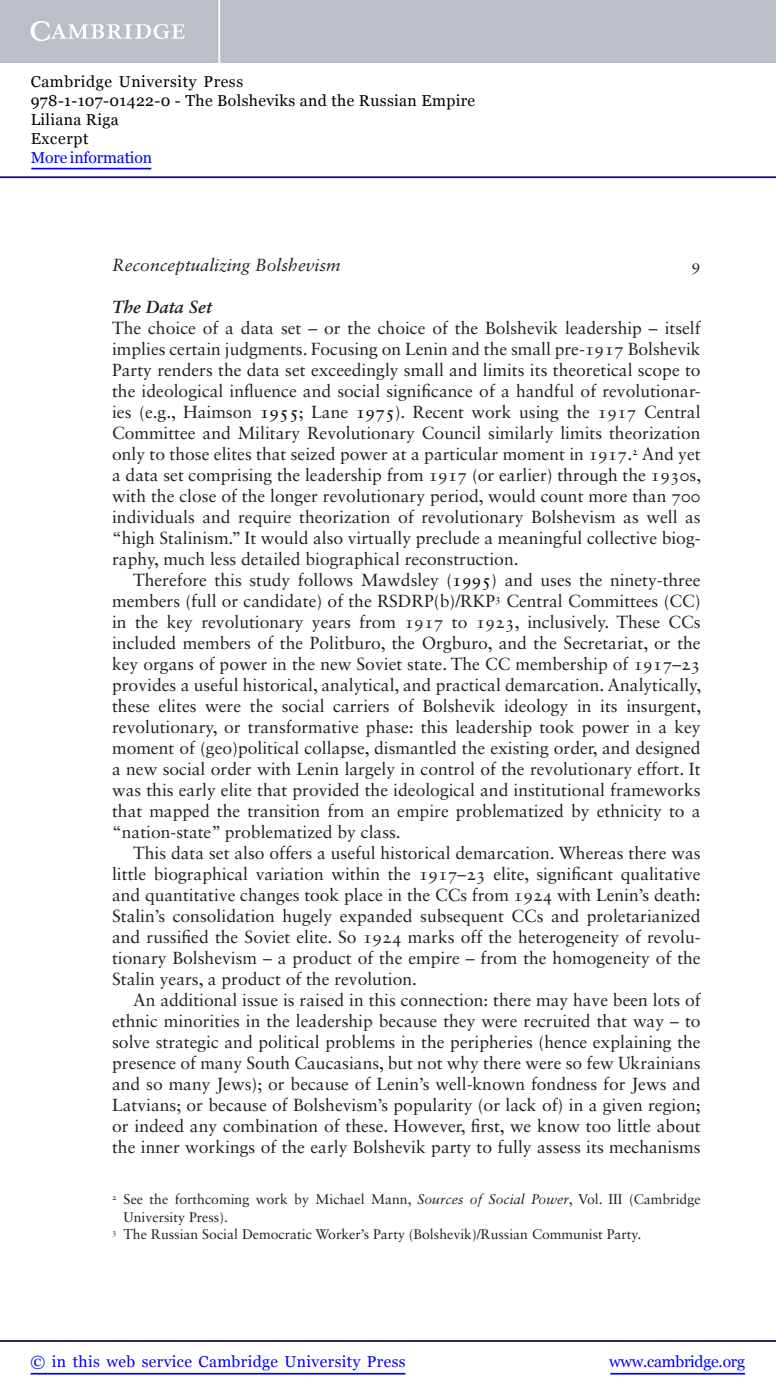
<style>
.page{position:relative;width:776px;height:1400px;background:#fff}
.page>*{position:absolute;margin:0;border:0;box-sizing:border-box;transform-origin:0 0}
.t1{font:17.5px "Sabon LT Std";color:#231f20}
.t2{font:italic 17.5px "Sabon LT Std";color:#231f20}
.t3{font:italic 700 17.5px "Sabon LT Std";color:#231f20}
.t4{font:16.62px "Sabon LT Std";color:#231f20}
.t5{font:15.75px/18.9px "Georgia";letter-spacing:.025em;color:#000}
.t6{font:15.75px "Georgia";letter-spacing:.025em;color:#00f}
.t7{font:15.75px "Georgia";letter-spacing:-.015em;color:#00f}
.t8{font:15.75px "Georgia";letter-spacing:-.01em;color:#00f}
.t9{font:14px "Sabon LT Std";color:#231f20}
.s1{color:#000}
.s2{font-style:italic}
</style>
<div class="page">
<div style="left:0;top:0;width:775px;height:63px;background:#bac0c6"></div>
<svg style="left:31px;top:21px;width:154px;height:20px"></svg>
<hr style="left:218px;top:0;width:2px;height:63px;background:#fff">
<hr style="left:0;top:176px;width:775px;height:2px;background:#150666">
<hr style="left:610px;top:1373px;width:134px;height:2px;background:#00f">
<hr style="left:0;top:1340px;width:775px;height:2px;background:#150666">
<hr style="left:31px;top:1373px;width:374px;height:2px;background:#00f">
<hr style="left:31px;top:168px;width:120px;height:1px;background:#00f">
<p class="t5" style="left:31px;top:72px;width:446px">Cambridge University Press<br>978-1-107-01422-0 - The Bolsheviks and the Russian Empire<br>Liliana Riga<br>Excerpt</p>
<p class="t8" style="left:31px;top:148px;width:123px">More information</p>
<p class="t2" style="left:112px;top:255px;width:230px">Reconceptualizing Bolshevism</p>
<p class="t4" style="left:691px;top:255px;width:11px">9</p>
<p class="t3" style="left:112px;top:297px;width:101px">The Data Set</p>
<p class="t1" style="left:112px;top:318px;width:589px">The choice of a data set – or the choice of the Bolshevik leadership – itself</p>
<p class="t1" style="left:112px;top:339px;width:590px">implies certain judgments. Focusing on Lenin and the small pre-1917 Bolshevik</p>
<p class="t1" style="left:112px;top:360px;width:590px">Party renders the data set exceedingly small and limits its theoretical scope to</p>
<p class="t1" style="left:112px;top:381px;width:589px">the ideological influence and social significance of a handful of revolutionar-</p>
<p class="t1" style="left:112px;top:402px;width:589px">ies (e.g., Haimson <span class="s1">1955</span>; Lane <span class="s1">1975</span>). Recent work using the 1917 Central</p>
<p class="t1" style="left:112px;top:423px;width:589px">Committee and Military Revolutionary Council similarly limits theorization</p>
<p class="t1" style="left:112px;top:444px;width:590px">only to those elites that seized power at a particular moment in 1917.<sup>2</sup> And yet</p>
<p class="t1" style="left:112px;top:465px;width:590px">a data set comprising the leadership from 1917 (or earlier) through the 1930s,</p>
<p class="t1" style="left:112px;top:486px;width:589px">with the close of the longer revolutionary period, would count more than 700</p>
<p class="t1" style="left:112px;top:507px;width:589px">individuals and require theorization of revolutionary Bolshevism as well as</p>
<p class="t1" style="left:112px;top:528px;width:589px">“high Stalinism.” It would also virtually preclude a meaningful collective biog-</p>
<p class="t1" style="left:112px;top:549px;width:408px">raphy, much less detailed biographical reconstruction.</p>
<p class="t1" style="left:133px;top:570px;width:569px">Therefore this study follows Mawdsley (<span class="s1">1995</span>) and uses the ninety-three</p>
<p class="t1" style="left:112px;top:591px;width:299px">members (full or candidate) of the RSDRP</p>
<p class="t1" style="left:434px;top:591px;width:268px">(b)/RKP<sup>3</sup> Central Committees (CC)</p>
<p class="t1" style="left:112px;top:612px;width:590px">in the key revolutionary years from 1917 to 1923, inclusively. These CCs</p>
<p class="t1" style="left:112px;top:633px;width:590px">included members of the Politburo, the Orgburo, and the Secretariat, or the</p>
<p class="t1" style="left:112px;top:654px;width:590px">key organs of power in the new Soviet state. The CC membership of 1917–23</p>
<p class="t1" style="left:112px;top:675px;width:590px">provides a useful historical, analytical, and practical demarcation. Analytically,</p>
<p class="t1" style="left:112px;top:696px;width:590px">these elites were the social carriers of Bolshevik ideology in its insurgent,</p>
<p class="t1" style="left:112px;top:717px;width:589px">revolutionary, or transformative phase: this leadership took power in a key</p>
<p class="t1" style="left:112px;top:738px;width:590px">moment of (geo)political collapse, dismantled the existing order, and designed</p>
<p class="t1" style="left:112px;top:759px;width:589px">a new social order with Lenin largely in control of the revolutionary effort. It</p>
<p class="t1" style="left:112px;top:780px;width:590px">was this early elite that provided the ideological and institutional frameworks</p>
<p class="t1" style="left:112px;top:801px;width:589px">that mapped the transition from an empire problematized by ethnicity to a</p>
<p class="t1" style="left:112px;top:822px;width:290px">“nation-state” problematized by class.</p>
<p class="t1" style="left:133px;top:843px;width:568px">This data set also offers a useful historical demarcation. Whereas there was</p>
<p class="t1" style="left:112px;top:864px;width:590px">little biographical variation within the 1917–23 elite, significant qualitative</p>
<p class="t1" style="left:112px;top:885px;width:590px">and quantitative changes took place in the CCs from 1924 with Lenin’s death:</p>
<p class="t1" style="left:112px;top:906px;width:589px">Stalin’s consolidation hugely expanded subsequent CCs and proletarianized</p>
<p class="t1" style="left:112px;top:927px;width:590px">and russified the Soviet elite. So 1924 marks off the heterogeneity of revolu-</p>
<p class="t1" style="left:112px;top:948px;width:590px">tionary Bolshevism – a product of the empire – from the homogeneity of the</p>
<p class="t1" style="left:112px;top:969px;width:306px">Stalin years, a product of the revolution.</p>
<p class="t1" style="left:133px;top:990px;width:568px">An additional issue is raised in this connection: there may have been lots of</p>
<p class="t1" style="left:112px;top:1011px;width:590px">ethnic minorities in the leadership because they were recruited that way – to</p>
<p class="t1" style="left:112px;top:1032px;width:590px">solve strategic and political problems in the peripheries (hence explaining the</p>
<p class="t1" style="left:112px;top:1053px;width:590px">presence of many South Caucasians, but not why there were so few Ukrainians</p>
<p class="t1" style="left:112px;top:1074px;width:589px">and so many Jews); or because of Lenin’s well-known fondness for Jews and</p>
<p class="t1" style="left:112px;top:1095px;width:590px">Latvians; or because of Bolshevism’s popularity (or lack of) in a given region;</p>
<p class="t1" style="left:112px;top:1116px;width:590px">or indeed any combination of these. However, first, we know too little about</p>
<p class="t1" style="left:112px;top:1137px;width:589px">the inner workings of the early Bolshevik party to fully assess its mechanisms</p>
<p class="t9" style="left:112px;top:1191px;width:589px"><sup>2</sup> See the forthcoming work by Michael Mann, <span class="s2">Sources of Social Power</span>, Vol. III (Cambridge</p>
<p class="t9" style="left:124px;top:1208px;width:106px">University Press).</p>
<p class="t9" style="left:112px;top:1226px;width:530px"><sup>3</sup> The Russian Social Democratic Worker’s Party (Bolshevik)/Russian Communist Party.</p>
<p class="t6" style="left:31px;top:1352px;width:376px">© in this web service Cambridge University Press</p>
<p class="t7" style="left:608px;top:1352px;width:137px">www.cambridge.org</p>
</div>
